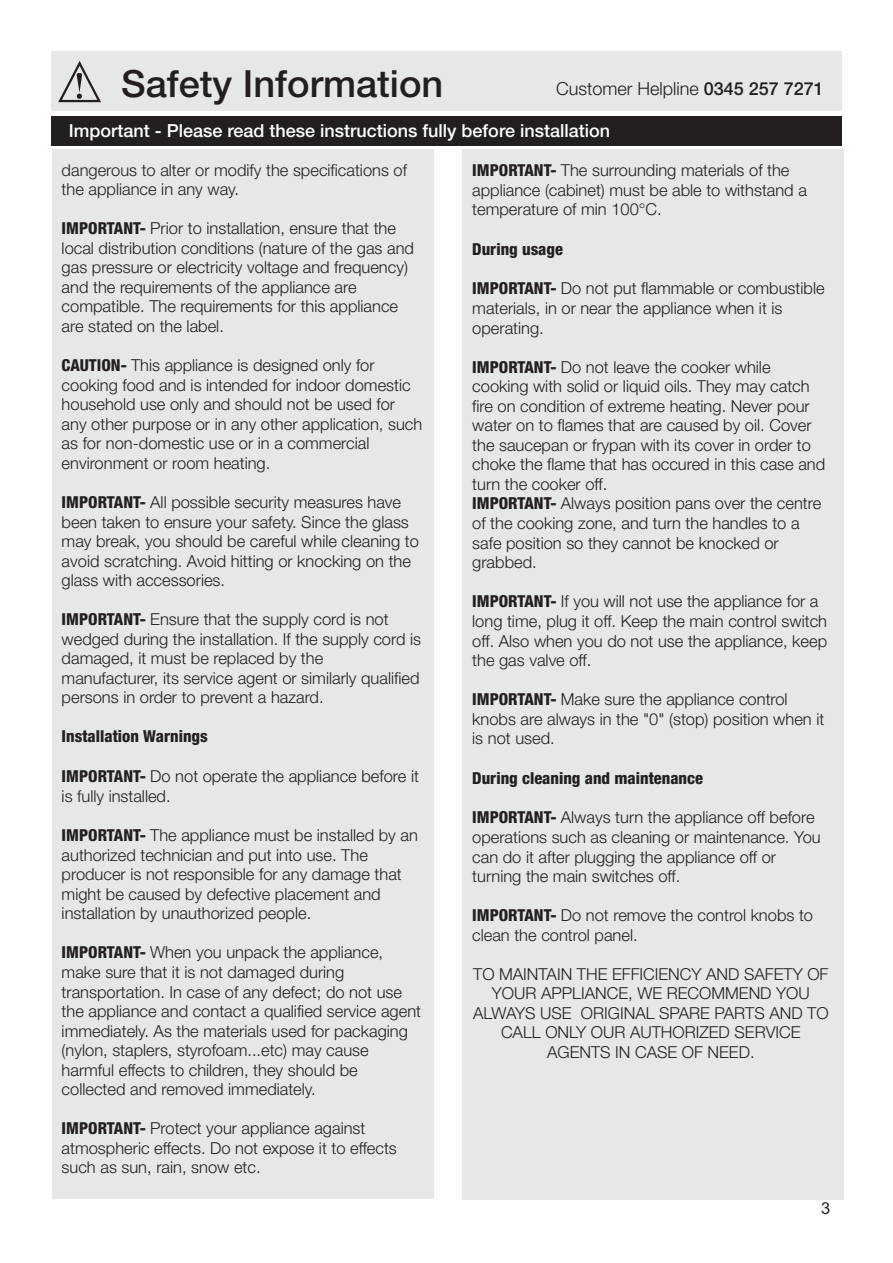
<style>
.page{position:relative;width:893px;height:1263px;background:#fff}
.page>*{position:absolute;margin:0;border:0;box-sizing:border-box;transform-origin:0 0}
.t1{font:800 37.5px "Helvetica Neue LT Std";color:#231f20}
.t2{font:800 18px "Helvetica Neue LT Std";color:#fff}
.t3{font:300 18px "Helvetica Neue LT Std";color:#231f20}
.t4{font:300 16.5px/19.5px "Helvetica Neue LT Std";color:#231f20}
.t5{font:800 condensed 16.5px "Helvetica Neue LT Std";color:#231f20}
.t6{font:16.5px "Arial";color:#231f20}
.s1{font-weight:500}
.s2{font-weight:800;font-stretch:condensed}
</style>
<div class="page">
<div style="left:52px;top:149px;width:381px;height:1050px;background:#e6e7e9"></div>
<div style="left:462px;top:149px;width:382px;height:1051px;background:#e6e7e9"></div>
<div style="left:51px;top:116px;width:791px;height:30px;background:#231f20"></div>
<div style="left:51px;top:51px;width:791px;height:60px;background:#e6e7e9"></div>
<svg style="left:58px;top:61px;width:43px;height:42px"></svg>
<h1 class="t1" style="left:121px;top:70px;width:324px">Safety Information</h1>
<p class="t3" style="left:556px;top:82px;width:269px">Customer Helpline <span class="s1">0345 257 7271</span></p>
<p class="t2" style="left:69px;top:124px;width:543px">Important - Please read these instructions fully before installation</p>
<p class="t4" style="left:62px;top:162px;width:347px">dangerous to alter or modify the specifications of the appliance in any way.</p>
<p class="t4" style="left:62px;top:221px;width:354px"><span class="s2">IMPORTANT-</span> Prior to installation, ensure that the local distribution conditions (nature of the gas and gas pressure or electricity voltage and frequency) and the requirements of the appliance are compatible. The requirements for this appliance are stated on the label.</p>
<p class="t4" style="left:62px;top:358px;width:362px"><span class="s2">CAUTION-</span> This appliance is designed only for cooking food and is intended for indoor domestic household use only and should not be used for any other purpose or in any other application, such as for non-domestic use or in a commercial environment or room heating.</p>
<p class="t4" style="left:62px;top:494px;width:359px"><span class="s2">IMPORTANT-</span> All possible security measures have been taken to ensure your safety. Since the glass may break, you should be careful while cleaning to avoid scratching. Avoid hitting or knocking on the glass with accessories.</p>
<p class="t4" style="left:62px;top:612px;width:361px"><span class="s2">IMPORTANT-</span> Ensure that the supply cord is not wedged during the installation. If the supply cord is damaged, it must be replaced by the manufacturer, its service agent or similarly qualified persons in order to prevent a hazard.</p>
<p class="t5" style="left:62px;top:731px;width:148px">Installation Warnings</p>
<p class="t4" style="left:62px;top:769px;width:359px"><span class="s2">IMPORTANT-</span> Do not operate the appliance before it is fully installed.</p>
<p class="t4" style="left:62px;top:828px;width:358px"><span class="s2">IMPORTANT-</span> The appliance must be installed by an authorized technician and put into use. The producer is not responsible for any damage that might be caused by defective placement and installation by unauthorized people.</p>
<p class="t4" style="left:62px;top:945px;width:361px"><span class="s2">IMPORTANT-</span> When you unpack the appliance, make sure that it is not damaged during transportation. In case of any defect; do not use the appliance and contact a qualified service agent immediately. As the materials used for packaging (nylon, staplers, styrofoam...etc) may cause harmful effects to children, they should be collected and removed immediately.</p>
<p class="t4" style="left:62px;top:1121px;width:337px"><span class="s2">IMPORTANT-</span> Protect your appliance against atmospheric effects. Do not expose it to effects such as sun, rain, snow etc.</p>
<p class="t4" style="left:472px;top:162px;width:336px"><span class="s2">IMPORTANT-</span> The surrounding materials of the appliance (cabinet) must be able to withstand a temperature of min 100°C.</p>
<p class="t5" style="left:472px;top:243px;width:92px">During usage</p>
<p class="t4" style="left:472px;top:281px;width:354px"><span class="s2">IMPORTANT-</span> Do not put flammable or combustible materials, in or near the appliance when it is operating.</p>
<p class="t4" style="left:472px;top:359px;width:355px"><span class="s2">IMPORTANT-</span> Do not leave the cooker while cooking with solid or liquid oils. They may catch fire on condition of extreme heating. Never pour water on to flames that are caused by oil. Cover the saucepan or frypan with its cover in order to choke the flame that has occured in this case and turn the cooker off.<br><span class="s2">IMPORTANT-</span> Always position pans over the centre of the cooking zone, and turn the handles to a safe position so they cannot be knocked or grabbed.</p>
<p class="t4" style="left:472px;top:594px;width:356px"><span class="s2">IMPORTANT-</span> If you will not use the appliance for a long time, plug it off. Keep the main control switch off. Also when you do not use the appliance, keep the gas valve off.</p>
<p class="t4" style="left:472px;top:692px;width:354px"><span class="s2">IMPORTANT-</span> Make sure the appliance control knobs are always in the "0" (stop) position when it is not used.</p>
<p class="t5" style="left:472px;top:772px;width:232px">During cleaning and maintenance</p>
<p class="t4" style="left:472px;top:810px;width:350px"><span class="s2">IMPORTANT-</span> Always turn the appliance off before operations such as cleaning or maintenance. You can do it after plugging the appliance off or turning the main switches off.</p>
<p class="t4" style="left:472px;top:908px;width:342px"><span class="s2">IMPORTANT-</span> Do not remove the control knobs to clean the control panel.</p>
<p class="t4" style="left:473px;top:966px;width:357px;text-align:center">TO MAINTAIN THE EFFICIENCY AND SAFETY OF YOUR APPLIANCE, WE RECOMMEND YOU ALWAYS USE ORIGINAL SPARE PARTS AND TO CALL ONLY OUR AUTHORIZED SERVICE AGENTS IN CASE OF NEED.</p>
<p class="t6" style="left:821px;top:1202px;width:11px">3</p>
</div>
